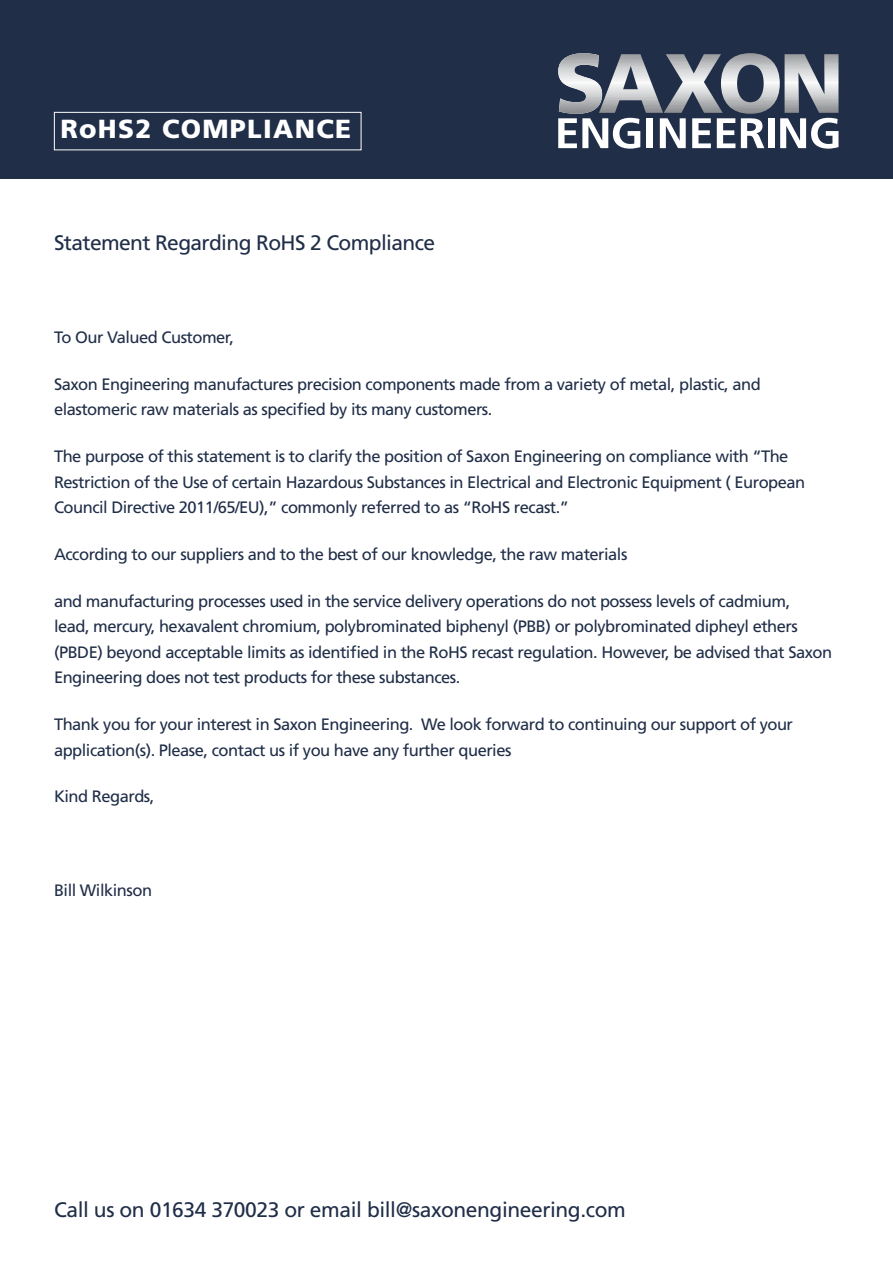
<style>
.page{position:relative;width:893px;height:1263px;background:#fff}
.page>*{position:absolute;margin:0;border:0;box-sizing:border-box;transform-origin:0 0}
.t1{font:900 26.1px "Frutiger";letter-spacing:.05em;color:#fff}
.t2{font:21px "Frutiger";letter-spacing:-.02em;color:#202e48}
.t3{font:16.5px/25.5px "Frutiger";letter-spacing:-.03em;color:#202e48}
</style>
<div class="page">
<div style="left:0;top:0;width:893px;height:179px;background:#202e48"></div>
<img style="left:640px;top:53px;width:198px;height:61px">
<svg style="left:558px;top:53px;width:82px;height:96px"></svg>
<div style="left:647px;top:118px;width:6px;height:30px;background:#fff"></div>
<svg style="left:660px;top:118px;width:26px;height:30px"></svg>
<svg style="left:692px;top:118px;width:19px;height:30px"></svg>
<svg style="left:717px;top:118px;width:18px;height:30px"></svg>
<svg style="left:741px;top:118px;width:23px;height:30px"></svg>
<div style="left:768px;top:118px;width:6px;height:30px;background:#fff"></div>
<svg style="left:780px;top:118px;width:58px;height:31px"></svg>
<div style="left:54px;top:112px;width:307px;height:38px;border:1px solid #fff"></div>
<h1 class="t1" style="left:60px;top:113px;width:292px">RoHS2 COMPLIANCE</h1>
<p class="t2" style="left:54px;top:230px;width:383px">Statement Regarding RoHS 2 Compliance</p>
<p class="t3" style="left:54px;top:325px;width:181px">To Our Valued Customer,</p>
<p class="t3" style="left:54px;top:371px;width:708px">Saxon Engineering manufactures precision components made from a variety of metal, plastic, and elastomeric raw materials as specified by its many customers.</p>
<p class="t3" style="left:54px;top:444px;width:753px">The purpose of this statement is to clarify the position of Saxon Engineering on compliance with “The<br>Restriction of the Use of certain Hazardous Substances in Electrical and Electronic Equipment ( European<br>Council Directive 2011/65/EU),” commonly referred to as “RoHS recast.”</p>
<p class="t3" style="left:54px;top:541px;width:575px">According to our suppliers and to the best of our knowledge, the raw materials</p>
<p class="t3" style="left:54px;top:588px;width:780px">and manufacturing processes used in the service delivery operations do not possess levels of cadmium,<br>lead, mercury, hexavalent chromium, polybrominated biphenyl (PBB) or polybrominated dipheyl ethers (PBDE) beyond acceptable limits as identified in the RoHS recast regulation. However, be advised that Saxon Engineering does not test products for these substances.</p>
<p class="t3" style="left:54px;top:711px;width:740px">Thank you for your interest in Saxon Engineering. We look forward to continuing our support of your application(s). Please, contact us if you have any further queries</p>
<p class="t3" style="left:54px;top:784px;width:102px">Kind Regards,</p>
<p class="t3" style="left:54px;top:877px;width:100px">Bill Wilkinson</p>
<p class="t2" style="left:54px;top:1197px;width:573px">Call us on 01634 370023 or email bill@saxonengineering.com</p>
</div>
